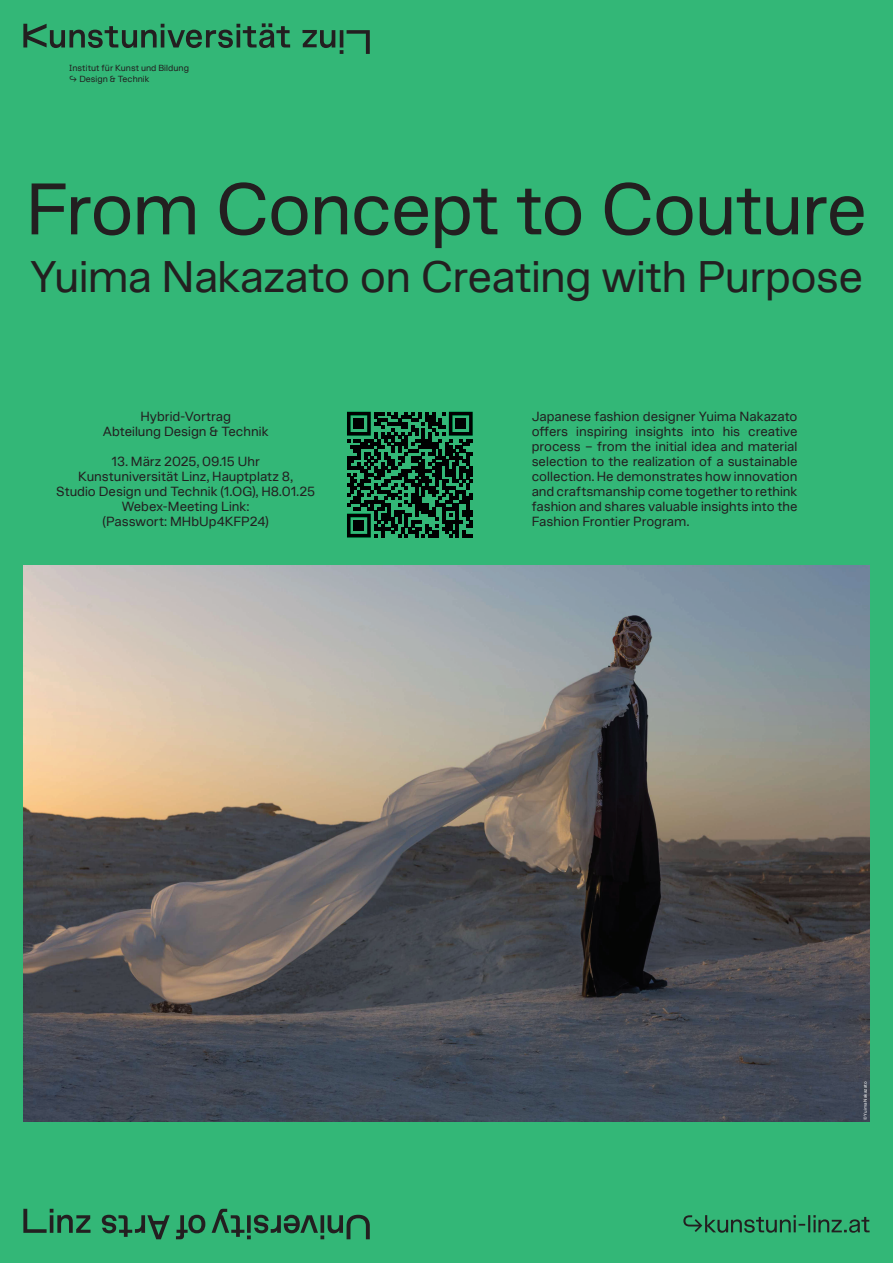
<style>
.page{position:relative;width:893px;height:1263px;background:#33b777}
.page>*{position:absolute;margin:0;border:0;box-sizing:border-box;transform-origin:0 0}
.t1{font:74.25px "Linz Sans";letter-spacing:-.02em;color:#231f20}
.t2{font:45px "Linz Sans";letter-spacing:-.015em;color:#231f20}
.t3{font:13.5px/15px "Linz Sans";color:#231f20;text-align:center}
.t4{font:9px/10.8px "Linz Sans";color:#231f20}
.t5{font:4.5px "Linz Sans";letter-spacing:.03em;color:#fff}
</style>
<div class="page">
<img style="left:24px;top:566px;width:846px;height:555px">
<svg style="left:347px;top:412px;width:126px;height:125px"></svg>
<div style="left:354px;top:419px;width:10px;height:10px;background:#040503"></div>
<div style="left:456px;top:419px;width:10px;height:10px;background:#040503"></div>
<div style="left:354px;top:520px;width:10px;height:11px;background:#040503"></div>
<svg style="left:23px;top:23px;width:267px;height:25px"></svg>
<svg style="left:302px;top:30px;width:68px;height:24px"></svg>
<svg style="left:212px;top:1209px;width:158px;height:30px"></svg>
<svg style="left:176px;top:1215px;width:29px;height:24px"></svg>
<svg style="left:102px;top:1215px;width:68px;height:24px"></svg>
<svg style="left:23px;top:1209px;width:68px;height:24px"></svg>
<svg style="left:683px;top:1215px;width:187px;height:18px"></svg>
<p class="t4" style="left:69px;top:63px;width:121px">Institut für Kunst und Bildung ↪ Design &amp; Technik</p>
<h1 class="t1" style="left:26px;top:165px;width:843px">From Concept to Couture</h1>
<h2 class="t2" style="left:30px;top:251px;width:835px">Yuima Nakazato on Creating with Purpose</h2>
<p class="t3" style="left:103px;top:409px;width:167px">Hybrid-Vortrag<br>Abteilung Design &amp; Technik</p>
<p class="t3" style="left:56px;top:454px;width:261px">13. März 2025, 09.15 Uhr<br>Kunstuniversität Linz, Hauptplatz 8,<br>Studio Design und Technik (1.OG), H8.01.25<br>Webex-Meeting Link:<br>(Passwort: MHbUp4KFP24)</p>
<p class="t3" style="left:532px;top:409px;width:267px;text-align:justify">Japanese fashion designer Yuima Nakazato offers inspiring insights into his creative process – from the initial idea and material selection to the realization of a sustainable collection. He demonstrates how innovation and craftsmanship come together to rethink fashion and shares valuable insights into the Fashion Frontier Program.</p>
<p class="t5" style="left:863px;top:1120px;width:40px;rotate:-90deg">© Yuima Nakazato</p>
</div>
